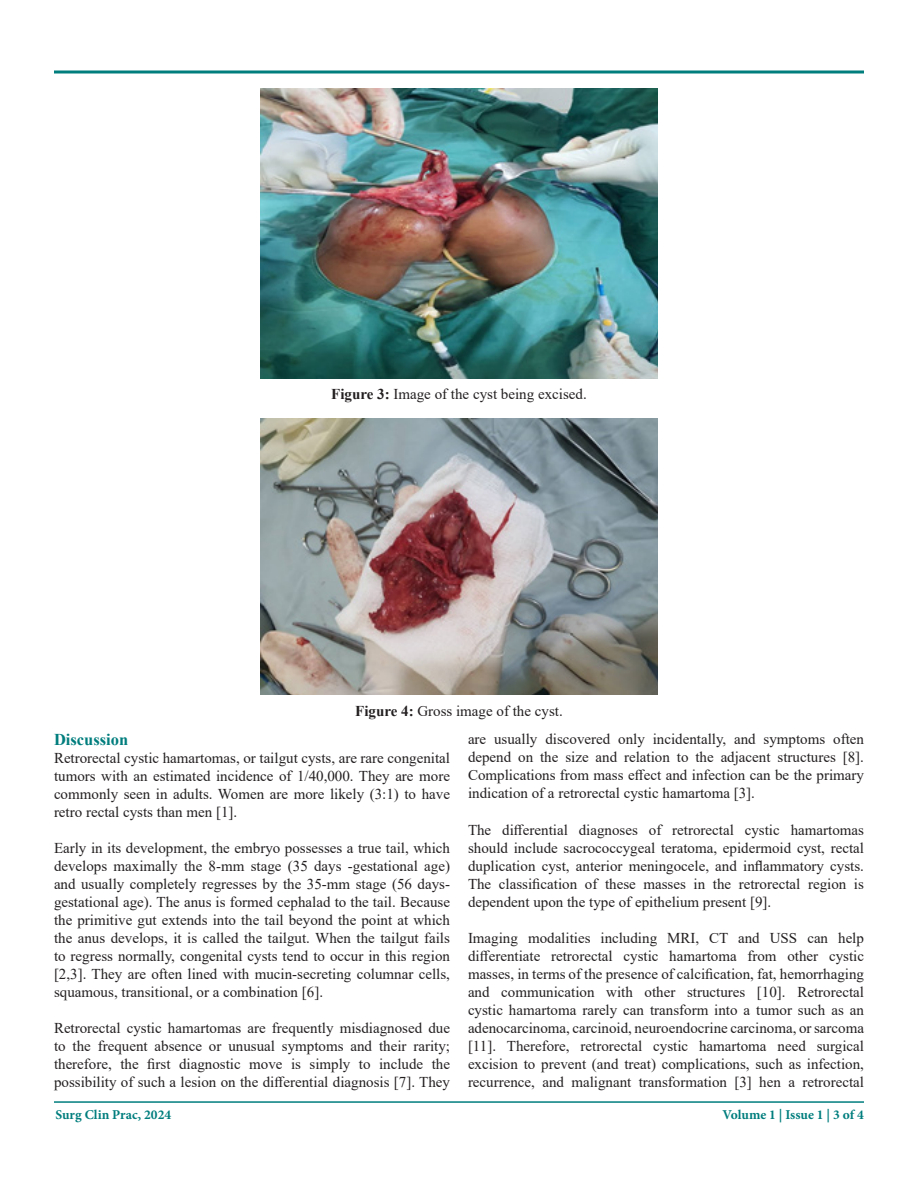
<style>
.page{position:relative;width:918px;height:1188px;background:#fff}
.page>*{position:absolute;margin:0;border:0;box-sizing:border-box;transform-origin:0 0}
.t1{font:700 16.5px "Times New Roman";color:#007d7d}
.t2{font:15px/18px "Times New Roman";color:#231f20;text-align:justify}
.t3{font:700 13.5px "Minion Pro";color:#007d7d}
.s1{font-weight:700}
</style>
<div class="page">
<hr style="left:54px;top:1101px;width:810px;height:2px;background:#007d7d">
<svg style="left:54px;top:70px;width:810px;height:4px;background:#3f9d9d"></svg>
<img style="left:261px;top:89px;width:397px;height:290px">
<img style="left:261px;top:418px;width:397px;height:276px">
<p class="t2" style="left:331px;top:384px;width:257px"><span class="s1">Figure 3:</span> Image of the cyst being excised.</p>
<p class="t2" style="left:355px;top:701px;width:209px"><span class="s1">Figure 4:</span> Gross image of the cyst.</p>
<p class="t1" style="left:54px;top:728px;width:76px">Discussion</p>
<p class="t2" style="left:54px;top:749px;width:398px">Retrorectal cystic hamartomas, or tailgut cysts, are rare congenital tumors with an estimated incidence of 1/40,000. They are more commonly seen in adults. Women are more likely (3:1) to have retro rectal cysts than men [1].</p>
<p class="t2" style="left:54px;top:839px;width:398px">Early in its development, the embryo possesses a true tail, which develops maximally the 8-mm stage (35 days -gestational age) and usually completely regresses by the 35-mm stage (56 days&shy;gestational age). The anus is formed cephalad to the tail. Because the primitive gut extends into the tail beyond the point at which the anus develops, it is called the tailgut. When the tailgut fails to regress normally, congenital cysts tend to occur in this region [2,3]. They are often lined with mucin-secreting columnar cells, squamous, transitional, or a combination [6].</p>
<p class="t2" style="left:54px;top:1019px;width:398px">Retrorectal cystic hamartomas are frequently misdiagnosed due to the frequent absence or unusual symptoms and their rarity; therefore, the first diagnostic move is simply to include the possibility of such a lesion on the differential diagnosis [7]. They</p>
<p class="t2" style="left:468px;top:730px;width:398px">are usually discovered only incidentally, and symptoms often depend on the size and relation to the adjacent structures [8].<br>Complications from mass effect and infection can be the primary indication of a retrorectal cystic hamartoma [3].</p>
<p class="t2" style="left:468px;top:820px;width:398px">The differential diagnoses of retrorectal cystic hamartomas should include sacrococcygeal teratoma, epidermoid cyst, rectal duplication cyst, anterior meningocele, and inflammatory cysts.<br>The classification of these masses in the retrorectal region is dependent upon the type of epithelium present [9].</p>
<p class="t2" style="left:468px;top:928px;width:398px">Imaging modalities including MRI, CT and USS can help differentiate retrorectal cystic hamartoma from other cystic masses, in terms of the presence of calcification, fat, hemorrhaging and communication with other structures [10]. Retrorectal cystic hamartoma rarely can transform into a tumor such as an adenocarcinoma, carcinoid, neuroendocrine carcinoma, or sarcoma [11]. Therefore, retrorectal cystic hamartoma need surgical excision to prevent (and treat) complications, such as infection, recurrence, and malignant transformation [3] hen a retrorectal</p>
<p class="t3" style="left:55px;top:1105px;width:117px">Surg Clin Prac, 2024</p>
<p class="t3" style="left:722px;top:1105px;width:143px">Volume 1 | Issue 1 | 3 of 4</p>
</div>
